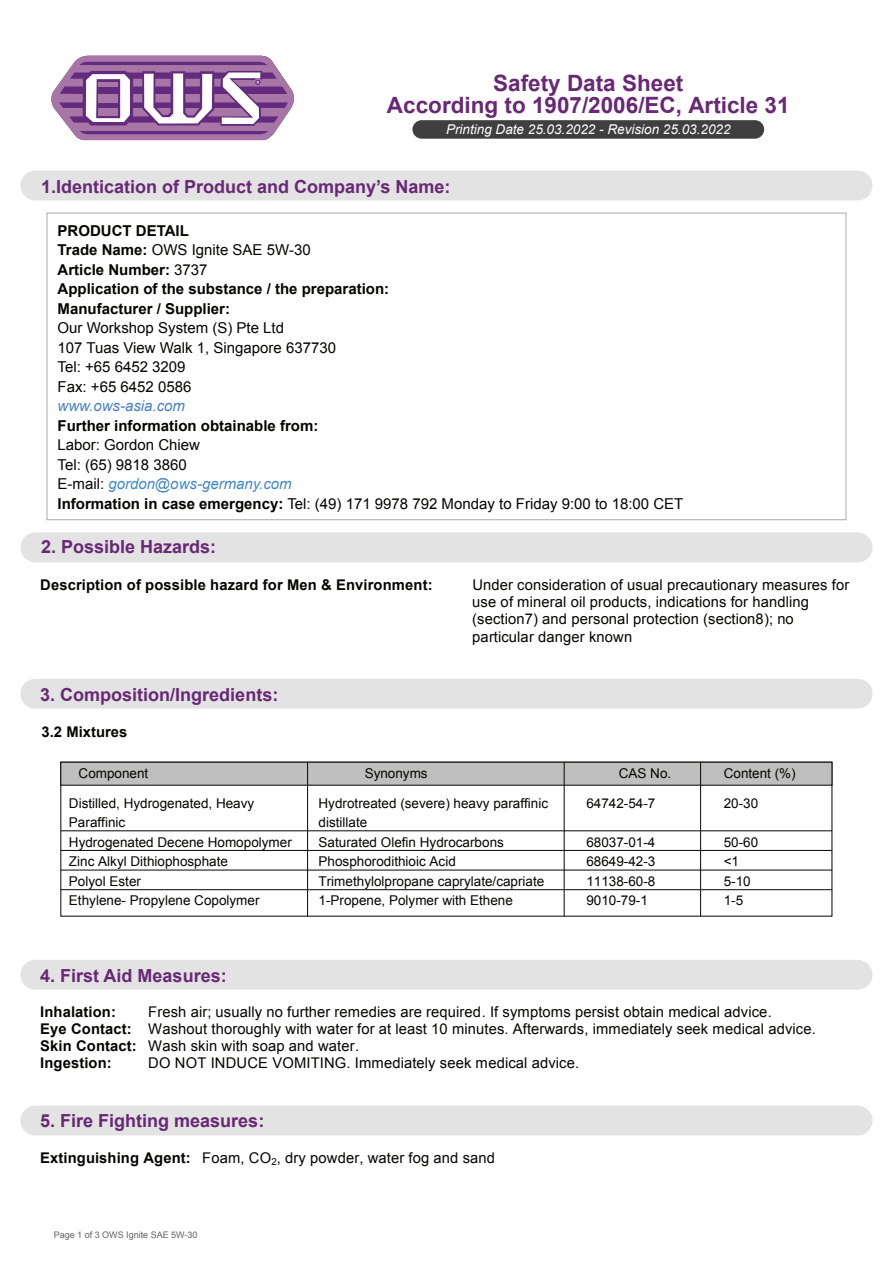
<style>
.page{position:relative;width:893px;height:1263px;background:#fff}
.page>*{position:absolute;margin:0;border:0;box-sizing:border-box;transform-origin:0 0}
.t1{font:700 22.5px/22.5px "Arial";color:#682875;text-align:center}
.t2{font:700 18px "Arial";color:#682875}
.t3{font:15px/19.5px "Arial";color:#040503}
.t4{font:700 15px/19.5px "Arial";color:#040503}
.t5{font:italic 15px "Arial";color:#4881c3}
.t6{font:14.7px/17.2px "Arial";letter-spacing:.01em;color:#040503}
.t7{font:700 14.7px "Arial";letter-spacing:.01em;color:#040503}
.t8{font:13.5px/19.5px "Arial";color:#040503}
.t9{font:italic 13.5px "Arial";color:#fff}
.t10{font:9px "Arial";color:#636263}
.s1{font-weight:400}
.s2{font-style:italic;color:#4389c8}
.s3{font-weight:700}
</style>
<div class="page">
<div style="left:20px;top:679px;width:852px;height:30px;background:#e2e3e2;border-radius:15px"></div>
<div style="left:20px;top:960px;width:852px;height:30px;background:#e2e3e2;border-radius:15px"></div>
<div style="left:20px;top:1105px;width:852px;height:30px;background:#e2e3e2;border-radius:15px"></div>
<div style="left:61px;top:762px;width:771px;height:23px;background:#c0bfbf;border:1px solid #040503"></div>
<hr style="left:700px;top:762px;width:1px;height:154px;background:#040503">
<hr style="left:564px;top:762px;width:1px;height:154px;background:#040503">
<hr style="left:307px;top:762px;width:1px;height:154px;background:#040503">
<hr style="left:61px;top:830px;width:771px;height:1px;background:#040503">
<hr style="left:61px;top:850px;width:771px;height:1px;background:#040503">
<hr style="left:61px;top:870px;width:771px;height:1px;background:#040503">
<hr style="left:61px;top:889px;width:771px;height:1px;background:#040503">
<div style="left:20px;top:532px;width:852px;height:30px;background:#e2e3e2;border-radius:15px"></div>
<div style="left:412px;top:120px;width:352px;height:19px;background:#3f3f3f;border-radius:9px"></div>
<svg style="left:51px;top:55px;width:243px;height:86px"></svg>
<div style="left:20px;top:171px;width:852px;height:29px;background:#e2e3e2;border-radius:15px"></div>
<h1 class="t1" style="left:387px;top:72px;width:404px">Safety Data Sheet<br>According to 1907/2006/EC, Article 31</h1>
<p class="t9" style="left:446px;top:121px;width:286px">Printing Date 25.03.2022 - Revision 25.03.2022</p>
<p class="t2" style="left:41px;top:175px;width:411px">1.Identication of Product and Company’s Name:</p>
<p class="t4" style="left:58px;top:221px;width:333px">PRODUCT DETAIL<br>Trade Name: <span class="s1">OWS Ignite SAE 5W-30<br></span>Article Number: <span class="s1">3737<br></span>Application of the substance / the preparation:<br>Manufacturer / Supplier:</p>
<p class="t3" style="left:58px;top:318px;width:280px">Our Workshop System (S) Pte Ltd<br>107 Tuas View Walk 1, Singapore 637730<br>Tel: +65 6452 3209<br>Fax: +65 6452 0586</p>
<p class="t5" style="left:58px;top:396px;width:129px">www.ows-asia.com</p>
<p class="t4" style="left:58px;top:416px;width:262px">Further information obtainable from:</p>
<p class="t3" style="left:58px;top:435px;width:627px">Labor: Gordon Chiew<br>Tel: (65) 9818 3860<br>E-mail: <span class="s2">gordon@ows-germany.com<br></span><span class="s3">Information in case emergency:</span> Tel: (49) 171 9978 792 Monday to Friday 9:00 to 18:00 CET</p>
<p class="t2" style="left:41px;top:535px;width:177px">2. Possible Hazards:</p>
<p class="t7" style="left:40px;top:575px;width:394px">Description of possible hazard for Men &amp; Environment:</p>
<p class="t6" style="left:472px;top:576px;width:379px">Under consideration of usual precautionary measures for use of mineral oil products, indications for handling (section7) and personal protection (section8); no particular danger known</p>
<p class="t2" style="left:40px;top:682px;width:240px">3. Composition/Ingredients:</p>
<p class="t7" style="left:41px;top:722px;width:87px">3.2 Mixtures</p>
<p class="t8" style="left:69px;top:759px;width:187px;line-height:29.4px;text-indent:10px">Component<br>Distilled, Hydrogenated, Heavy</p>
<p class="t8" style="left:69px;top:813px;width:224px">Paraffinic<br>Hydrogenated Decene Homopolymer<br>Zinc Alkyl Dithiophosphate<br>Polyol Ester<br>Ethylene- Propylene Copolymer</p>
<p class="t8" style="left:365px;top:764px;width:65px">Synonyms</p>
<p class="t8" style="left:619px;top:764px;width:54px">CAS No.</p>
<p class="t8" style="left:724px;top:764px;width:74px">Content (%)</p>
<p class="t8" style="left:319px;top:793px;width:231px">Hydrotreated (severe) heavy paraffinic distillate<br>Saturated Olefin Hydrocarbons<br>Phosphorodithioic Acid<br>Trimethylolpropane caprylate/capriate<br>1-Propene, Polymer with Ethene</p>
<p class="t8" style="left:586px;top:793px;width:71px">64742-54-7</p>
<p class="t8" style="left:586px;top:832px;width:71px;text-align:justify">68037-01-4<br>68649-42-3<br>11138-60-8<br>9010-79-1</p>
<p class="t8" style="left:724px;top:793px;width:36px">20-30</p>
<p class="t8" style="left:724px;top:832px;width:36px">50-60 &lt;1<br>5-10<br>1-5</p>
<p class="t2" style="left:40px;top:963px;width:188px">4. First Aid Measures:</p>
<p class="t7" style="left:40px;top:1002px;width:77px">Inhalation:</p>
<p class="t6" style="left:40px;top:1003px;width:777px;text-indent:108px">Fresh air; usually no further remedies are required. If symptoms persist obtain medical advice.<br><span class="s3">Eye Contact:</span> Washout thoroughly with water for at least 10 minutes. Afterwards, immediately seek medical advice.<br><span class="s3">Skin Contact:</span> Wash skin with soap and water.<br><span class="s3">Ingestion:</span></p>
<p class="t6" style="left:148px;top:1055px;width:432px">DO NOT INDUCE VOMITING. Immediately seek medical advice.</p>
<p class="t2" style="left:40px;top:1109px;width:226px">5. Fire Fighting measures:</p>
<p class="t6" style="left:40px;top:1149px;width:456px"><span class="s3">Extinguishing Agent:</span> Foam, CO<sub>2</sub>, dry powder, water fog and sand</p>
<p class="t10" style="left:54px;top:1228px;width:145px">Page 1 of 3 OWS Ignite SAE 5W-30</p>
</div>
